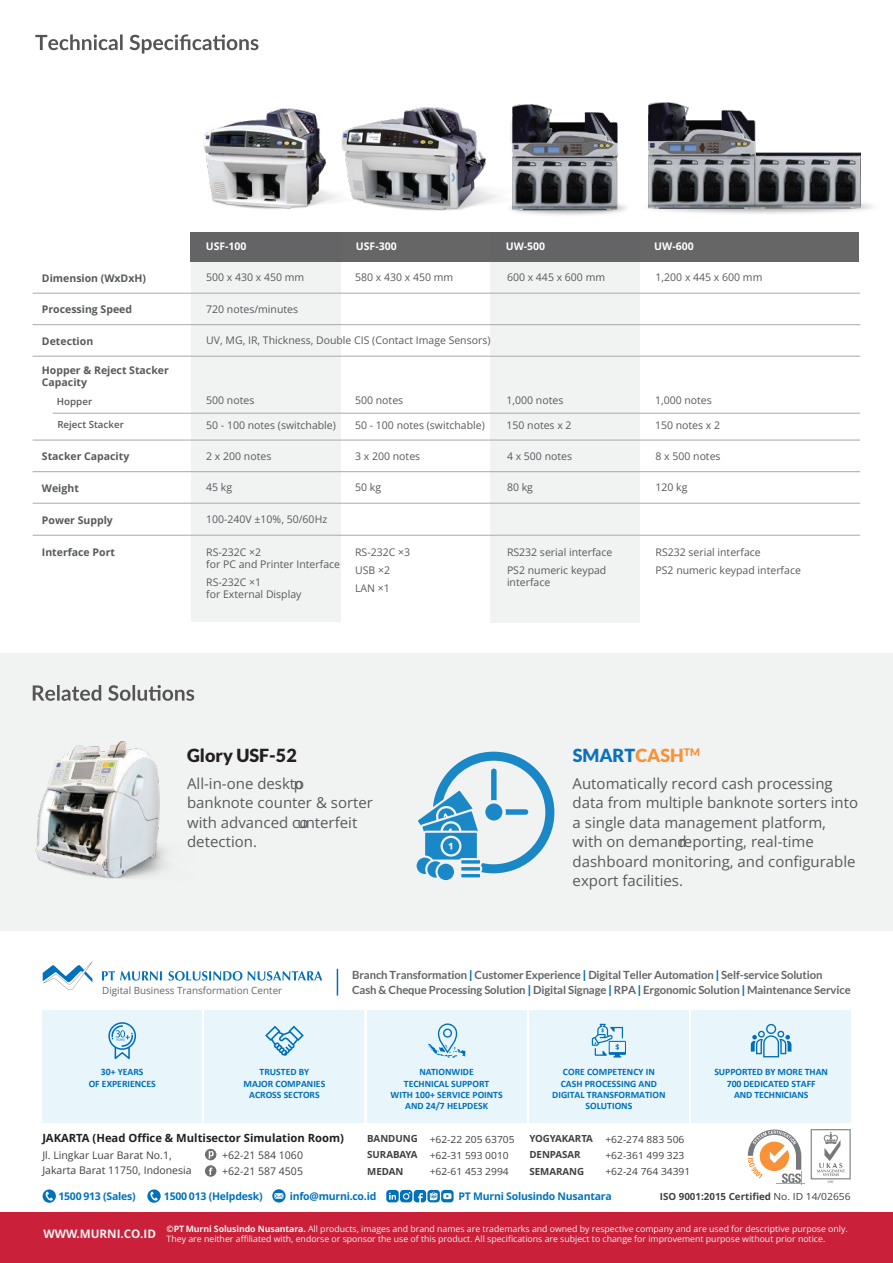
<style>
.page{position:relative;width:893px;height:1263px;background:#fff}
.page>*{position:absolute;margin:0;border:0;box-sizing:border-box;transform-origin:0 0}
.t1{font:900 18px "Lato";color:#0b72ba}
.t2{font:900 18px "Lato";color:#231f20}
.t3{font:15px/19.5px "Open Sans";color:#58595b}
.t4{font:700 11.7px "Open Sans";color:#f2f2f3}
.t5{font:700 11.25px "Lato";letter-spacing:-.01em;color:#636466}
.t6{font:700 11.25px "Open Sans";color:#231f20}
.t7{font:10.5px/18px "Open Sans";color:#58595b}
.t8{font:700 10.5px/12.6px "Open Sans";color:#58595b}
.t9{font:10.5px/15px "Open Sans";color:#414042}
.t10{font:700 10.5px "Open Sans";letter-spacing:-.02em;color:#0072bc}
.t11{font:700 10.5px "Open Sans";color:#fff}
.t12{font:9.9px "Open Sans";color:#636466}
.t13{font:700 9.75px/11.1px "Calibri";color:#006fba;text-align:center}
.t14{font:700 9.75px/15.8px "Open Sans";color:#414042}
.t15{font:9.75px "Open Sans";color:#414042;scale:1.05 1}
.t16{font:600 9.75px "Open Sans";color:#58595b}
.t17{font:8.7px/10.5px "Open Sans";color:#f2f2f3}
.t18{font:3.45px "Arial";color:#77787b}
.s1{color:#f79239}
.s2{font-weight:900;color:#0072bc}
.s3{font-weight:400}
.s4{font-weight:700}
</style>
<div class="page">
<div style="left:191px;top:232px;width:149px;height:389px;background:#f1f2f2"></div>
<div style="left:490px;top:232px;width:150px;height:391px;background:#f1f2f2"></div>
<div style="left:190px;top:232px;width:669px;height:30px;background:#676667"></div>
<div style="left:0;top:653px;width:893px;height:278px;background:#f1f2f2"></div>
<svg style="left:35px;top:34px;width:223px;height:20px"></svg>
<hr style="left:33px;top:440px;width:827px;height:1px;background:#a7a9ac">
<hr style="left:53px;top:413px;width:807px;height:1px;background:#a7a9ac">
<hr style="left:33px;top:293px;width:827px;height:1px;background:#a7a9ac">
<hr style="left:33px;top:471px;width:827px;height:1px;background:#a7a9ac">
<hr style="left:33px;top:503px;width:827px;height:1px;background:#a7a9ac">
<hr style="left:33px;top:535px;width:827px;height:1px;background:#a7a9ac">
<hr style="left:33px;top:324px;width:827px;height:1px;background:#a7a9ac">
<hr style="left:33px;top:356px;width:827px;height:1px;background:#a7a9ac">
<svg style="left:33px;top:685px;width:161px;height:16px"></svg>
<img style="left:35px;top:741px;width:131px;height:138px">
<svg style="left:438px;top:864px;width:16px;height:16px"></svg>
<svg style="left:417px;top:752px;width:137px;height:126px"></svg>
<img style="left:203px;top:108px;width:136px;height:101px">
<img style="left:341px;top:107px;width:145px;height:104px">
<img style="left:460px;top:173px;width:93px;height:42px">
<img style="left:510px;top:105px;width:107px;height:105px">
<img style="left:553px;top:171px;width:320px;height:44px">
<img style="left:649px;top:103px;width:211px;height:106px">
<div style="left:692px;top:1010px;width:159px;height:112px;background:#e8f6fc"></div>
<div style="left:529px;top:1010px;width:159px;height:112px;background:#e8f6fc"></div>
<div style="left:367px;top:1010px;width:159px;height:112px;background:#e8f6fc"></div>
<div style="left:205px;top:1010px;width:159px;height:112px;background:#e8f6fc"></div>
<div style="left:43px;top:1010px;width:159px;height:112px;background:#e8f6fc"></div>
<div style="left:0;top:1213px;width:893px;height:50px;background:#cb2039"></div>
<svg style="left:108px;top:1022px;width:28px;height:37px"></svg>
<svg style="left:428px;top:1023px;width:37px;height:35px"></svg>
<svg style="left:592px;top:1024px;width:34px;height:33px"></svg>
<svg style="left:751px;top:1024px;width:40px;height:33px"></svg>
<svg style="left:205px;top:1149px;width:11px;height:28px"></svg>
<svg style="left:102px;top:971px;width:60px;height:9px"></svg>
<svg style="left:169px;top:971px;width:153px;height:9px"></svg>
<svg style="left:43px;top:962px;width:49px;height:28px"></svg>
<svg style="left:337px;top:969px;width:1px;height:26px"></svg>
<svg style="left:265px;top:1025px;width:39px;height:31px"></svg>
<svg style="left:811px;top:1129px;width:40px;height:50px"></svg>
<svg style="left:748px;top:1129px;width:57px;height:56px"></svg>
<svg style="left:147px;top:1189px;width:14px;height:14px"></svg>
<svg style="left:43px;top:1189px;width:13px;height:14px"></svg>
<svg style="left:272px;top:1189px;width:14px;height:13px"></svg>
<svg style="left:427px;top:1190px;width:13px;height:12px"></svg>
<svg style="left:386px;top:1190px;width:51px;height:12px"></svg>
<div style="left:441px;top:1190px;width:13px;height:12px;background:#0072bc;border-radius:3px"></div>
<svg style="left:443px;top:1193px;width:9px;height:6px"></svg>
<p class="t8" style="left:42px;top:273px;width:106px">Dimension (WxDxH)</p>
<p class="t11" style="left:206px;top:242px;width:42px">USF-100</p>
<p class="t11" style="left:356px;top:242px;width:42px">USF-300</p>
<p class="t11" style="left:506px;top:242px;width:41px">UW-500</p>
<p class="t11" style="left:654px;top:242px;width:41px">UW-600</p>
<p class="t7" style="left:206px;top:270px;width:100px">500 x 430 x 450 mm</p>
<p class="t7" style="left:355px;top:270px;width:100px">580 x 430 x 450 mm</p>
<p class="t7" style="left:507px;top:270px;width:100px">600 x 445 x 600 mm</p>
<p class="t7" style="left:655px;top:270px;width:108px">1,200 x 445 x 600 mm</p>
<p class="t8" style="left:42px;top:304px;width:92px">Processing Speed</p>
<p class="t7" style="left:206px;top:301px;width:93px">720 notes/minutes</p>
<p class="t8" style="left:42px;top:336px;width:53px">Detection</p>
<p class="t8" style="left:42px;top:365px;width:128px">Hopper &amp; Reject Stacker<br>Capacity</p>
<p class="t16" style="left:57px;top:398px;width:37px">Hopper</p>
<p class="t16" style="left:57px;top:421px;width:68px">Reject Stacker</p>
<p class="t7" style="left:206px;top:333px;width:286px">UV, MG, IR, Thickness, Double CIS (Contact Image Sensors)</p>
<p class="t7" style="left:206px;top:392px;width:50px">500 notes</p>
<p class="t7" style="left:206px;top:417px;width:131px">50 - 100 notes (switchable)</p>
<p class="t7" style="left:355px;top:392px;width:50px">500 notes</p>
<p class="t7" style="left:355px;top:417px;width:131px">50 - 100 notes (switchable)</p>
<p class="t7" style="left:506px;top:392px;width:58px">1,000 notes</p>
<p class="t7" style="left:506px;top:417px;width:67px">150 notes x 2</p>
<p class="t7" style="left:655px;top:392px;width:58px">1,000 notes</p>
<p class="t7" style="left:655px;top:417px;width:67px">150 notes x 2</p>
<p class="t8" style="left:42px;top:451px;width:89px">Stacker Capacity</p>
<p class="t7" style="left:206px;top:448px;width:67px">2 x 200 notes</p>
<p class="t7" style="left:355px;top:448px;width:67px">3 x 200 notes</p>
<p class="t7" style="left:507px;top:448px;width:67px">4 x 500 notes</p>
<p class="t7" style="left:655px;top:448px;width:67px">8 x 500 notes</p>
<p class="t8" style="left:42px;top:483px;width:38px">Weight</p>
<p class="t7" style="left:206px;top:480px;width:27px">45 kg</p>
<p class="t7" style="left:355px;top:480px;width:27px">50 kg</p>
<p class="t7" style="left:507px;top:480px;width:27px">80 kg</p>
<p class="t7" style="left:655px;top:480px;width:33px">120 kg</p>
<p class="t8" style="left:42px;top:515px;width:72px">Power Supply</p>
<p class="t7" style="left:206px;top:512px;width:123px">100-240V ±10%, 50/60Hz</p>
<p class="t8" style="left:42px;top:547px;width:75px">Interface Port</p>
<p class="t7" style="left:206px;top:547px;width:135px;line-height:12px">RS-232C ×2<br>for PC and Printer Interface</p>
<p class="t7" style="left:206px;top:577px;width:97px;line-height:12px">RS-232C ×1<br>for External Display</p>
<p class="t7" style="left:355px;top:544px;width:56px">RS-232C ×3<br>USB ×2<br>LAN ×1</p>
<p class="t7" style="left:507px;top:544px;width:107px">RS232 serial interface<br>PS2 numeric keypad</p>
<p class="t7" style="left:507px;top:574px;width:45px">interface</p>
<p class="t7" style="left:655px;top:544px;width:147px">RS232 serial interface<br>PS2 numeric keypad interface</p>
<h1 class="t2" style="left:187px;top:748px;width:111px">Glory USF-52</h1>
<h2 class="t3" style="left:187px;top:775px;width:187px">All-in-one desktop banknote counter &amp; sorter with advanced counterfeit detection.</h2>
<h1 class="t1" style="left:573px;top:748px;width:129px">SMART<span class="s1">CASH</span><sup>TM</sup></h1>
<h2 class="t3" style="left:573px;top:775px;width:287px">Automatically record cash processing data from multiple banknote sorters into a single data management platform, with on demand reporting, real-time dashboard monitoring, and configurable export facilities.</h2>
<p class="t5" style="left:352px;top:971px;width:472px">Branch Transformation <span class="s2">|</span> Customer Experience <span class="s2">|</span> Digital Teller Automation <span class="s2">|</span> Self-service Solution</p>
<p class="t12" style="left:102px;top:986px;width:182px">Digital Business Transformation Center</p>
<p class="t5" style="left:352px;top:986px;width:500px">Cash &amp; Cheque Processing Solution <span class="s2">|</span> Digital Signage <span class="s2">|</span> RPA <span class="s2">|</span> Ergonomic Solution <span class="s2">|</span> Maintenance Service</p>
<p class="t13" style="left:244px;top:1067px;width:83px">TRUSTED BY<br>MAJOR COMPANIES<br>ACROSS SECTORS</p>
<p class="t13" style="left:552px;top:1067px;width:115px">CORE COMPETENCY IN<br>CASH PROCESSING AND<br>DIGITAL TRANSFORMATION<br>SOLUTIONS</p>
<p class="t13" style="left:89px;top:1067px;width:69px">30+ YEARS<br>OF EXPERIENCES</p>
<p class="t13" style="left:391px;top:1067px;width:114px">NATIONWIDE<br>TECHNICAL SUPPORT<br>WITH 100+ SERVICE POINTS<br>AND 24/7 HELPDESK</p>
<p class="t13" style="left:714px;top:1067px;width:115px">SUPPORTED BY MORE THAN<br>700 DEDICATED STAFF<br>AND TECHNICIANS</p>
<p class="t6" style="left:42px;top:1133px;width:303px">JAKARTA (Head Office &amp; Multisector Simulation Room)</p>
<p class="t9" style="left:42px;top:1149px;width:151px">Jl. Lingkar Luar Barat No.1,<br>Jakarta Barat 11750, Indonesia</p>
<p class="t9" style="left:222px;top:1148px;width:82px;line-height:15.9px">+62-21 584 1060 +62-21 587 4505</p>
<p class="t14" style="left:529px;top:1132px;width:65px">YOGYAKARTA</p>
<p class="t15" style="left:605px;top:1135px;width:77px">+62-274 883 506</p>
<p class="t14" style="left:529px;top:1148px;width:53px">DENPASAR</p>
<p class="t15" style="left:605px;top:1151px;width:77px">+62-361 499 323</p>
<p class="t14" style="left:529px;top:1164px;width:56px">SEMARANG</p>
<p class="t15" style="left:605px;top:1167px;width:82px">+62-24 764 34391</p>
<p class="t14" style="left:367px;top:1132px;width:149px">BANDUNG <span class="s3">+62-22 205 63705<br></span>SURABAYA</p>
<p class="t15" style="left:430px;top:1151px;width:77px">+62-31 593 0010</p>
<p class="t14" style="left:367px;top:1164px;width:38px">MEDAN</p>
<p class="t15" style="left:430px;top:1167px;width:77px">+62-61 453 2994</p>
<p class="t18" style="left:828px;top:1180px;width:7px">006</p>
<p class="t10" style="left:58px;top:1192px;width:79px">1500 913 (Sales)</p>
<p class="t10" style="left:164px;top:1192px;width:100px">1500 013 (Helpdesk)</p>
<p class="t10" style="left:290px;top:1192px;width:88px">info@murni.co.id</p>
<p class="t10" style="left:458px;top:1192px;width:155px">PT Murni Solusindo Nusantara</p>
<p class="t14" style="left:660px;top:1188px;width:192px">ISO 9001:2015 Certified <span class="s3">No. ID 14/02656</span></p>
<p class="t4" style="left:43px;top:1229px;width:114px">WWW.MURNI.CO.ID</p>
<p class="t17" style="left:167px;top:1224px;width:683px"><span class="s4">©PT Murni Solusindo Nusantara.</span> All products, images and brand names are trademarks and owned by respective company and are used for descriptive purpose only.<br>They are neither affiliated with, endorse or sponsor the use of this product. All specifications are subject to change for improvement purpose without prior notice.</p>
</div>
